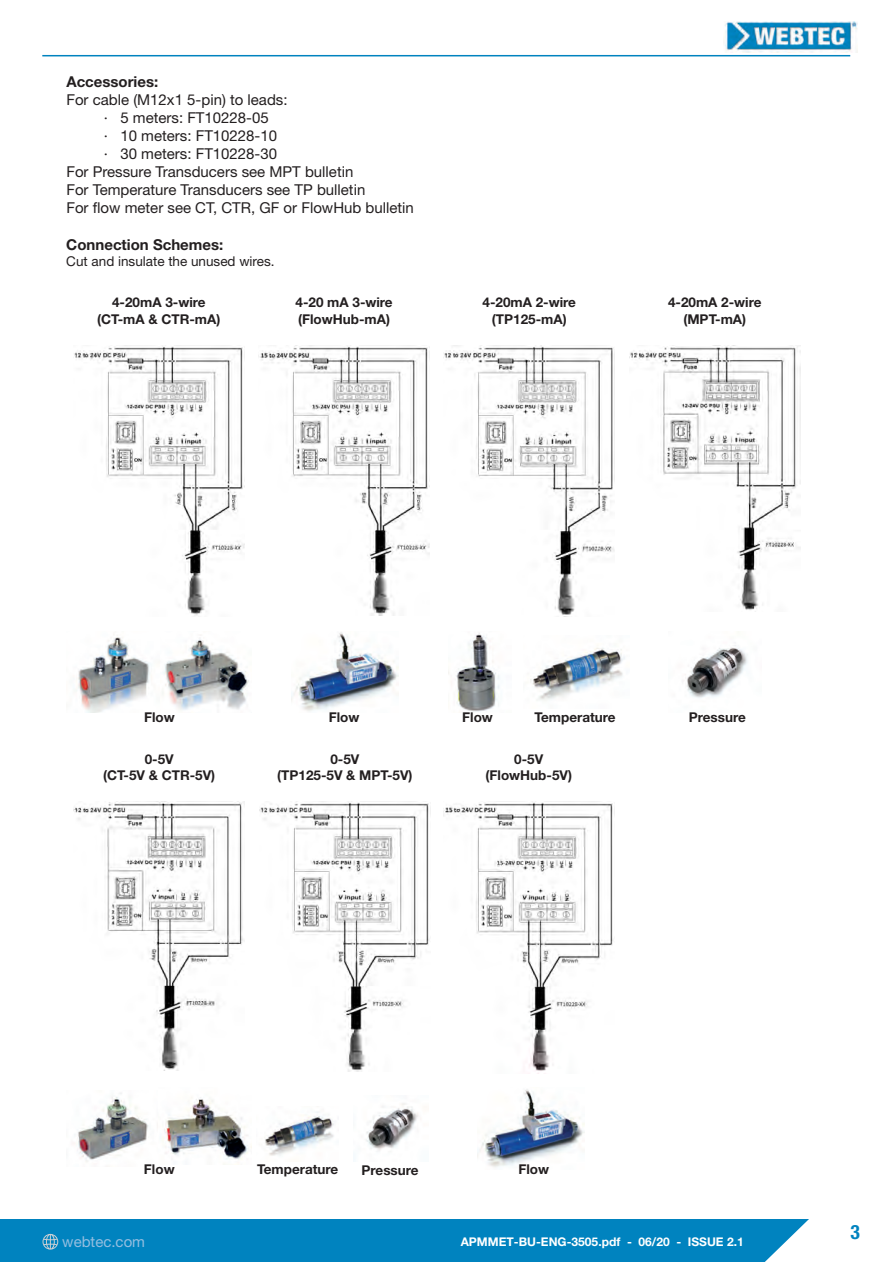
<style>
.page{position:relative;width:893px;height:1263px;background:#fff}
.page>*{position:absolute;margin:0;border:0;box-sizing:border-box;transform-origin:0 0}
.A_Head{font:700 condensed 19.8px "Helvetica Neue LT Std";color:#0083bf}
.t1{font:15px "Helvetica Neue LT Std";color:#231f20}
.t2{font:700 15px "Helvetica Neue LT Std";color:#231f20}
.t3{font:15px "Helvetica Neue LT Std";color:#94bee0}
.t4{font:700 13.5px "Helvetica Neue LT Std";color:#231f20}
.t5{font:13.5px "Helvetica Neue LT Std";color:#231f20}
.t6{font:700 12px "Helvetica Neue LT Std";color:#fff}
</style>
<div class="page">
<img style="left:74px;top:345px;width:171px;height:271px">
<img style="left:258px;top:345px;width:172px;height:271px">
<img style="left:444px;top:345px;width:171px;height:272px">
<img style="left:629px;top:345px;width:171px;height:267px">
<img style="left:76px;top:637px;width:173px;height:76px">
<img style="left:293px;top:632px;width:105px;height:79px">
<img style="left:530px;top:647px;width:95px;height:54px">
<img style="left:687px;top:645px;width:61px;height:53px">
<img style="left:74px;top:802px;width:171px;height:269px">
<img style="left:73px;top:1093px;width:76px;height:69px">
<img style="left:162px;top:1097px;width:90px;height:63px">
<img style="left:259px;top:802px;width:172px;height:270px">
<img style="left:443px;top:802px;width:170px;height:269px">
<img style="left:479px;top:1089px;width:105px;height:78px">
<img style="left:264px;top:1112px;width:70px;height:44px">
<img style="left:366px;top:1103px;width:53px;height:48px">
<img style="left:456px;top:633px;width:44px;height:79px">
<div style="left:0;top:1219px;width:893px;height:43px;background:#0083bf"></div>
<svg style="left:765px;top:1219px;width:128px;height:43px"></svg>
<svg style="left:43px;top:1234px;width:15px;height:15px"></svg>
<img style="left:724px;top:21px;width:133px;height:31px">
<hr style="left:42px;top:55px;width:808px;height:1px;background:#0083bf">
<p class="t2" style="left:66px;top:73px;width:93px">Accessories:</p>
<p class="t1" style="left:66px;top:91px;width:223px">For cable (M12x1 5-pin) to leads:</p>
<p class="t1" style="left:104px;top:109px;width:166px">· 5 meters: FT10228-05</p>
<p class="t1" style="left:104px;top:127px;width:175px">· 10 meters: FT10228-10</p>
<p class="t1" style="left:104px;top:145px;width:175px">· 30 meters: FT10228-30</p>
<p class="t1" style="left:66px;top:163px;width:288px">For Pressure Transducers see MPT bulletin</p>
<p class="t1" style="left:66px;top:181px;width:300px">For Temperature Transducers see TP bulletin</p>
<p class="t1" style="left:66px;top:199px;width:349px">For flow meter see CT, CTR, GF or FlowHub bulletin</p>
<p class="t2" style="left:66px;top:235px;width:158px">Connection Schemes:</p>
<p class="t5" style="left:66px;top:253px;width:210px">Cut and insulate the unused wires.</p>
<p class="t4" style="left:112px;top:294px;width:95px">4-20mA 3-wire</p>
<p class="t4" style="left:97px;top:310px;width:125px">(CT-mA &amp; CTR-mA)</p>
<p class="t4" style="left:295px;top:294px;width:99px">4-20 mA 3-wire</p>
<p class="t4" style="left:298px;top:310px;width:93px">(FlowHub-mA)</p>
<p class="t4" style="left:483px;top:294px;width:95px">4-20mA 2-wire</p>
<p class="t4" style="left:492px;top:310px;width:76px">(TP125-mA)</p>
<p class="t4" style="left:668px;top:294px;width:95px">4-20mA 2-wire</p>
<p class="t4" style="left:683px;top:310px;width:64px">(MPT-mA)</p>
<p class="t4" style="left:144px;top:709px;width:32px">Flow</p>
<p class="t4" style="left:329px;top:709px;width:32px">Flow</p>
<p class="t4" style="left:462px;top:709px;width:32px">Flow</p>
<p class="t4" style="left:534px;top:709px;width:83px">Temperature</p>
<p class="t4" style="left:689px;top:709px;width:59px">Pressure</p>
<p class="t4" style="left:145px;top:750px;width:31px">0-5V</p>
<p class="t4" style="left:103px;top:767px;width:114px">(CT-5V &amp; CTR-5V)</p>
<p class="t4" style="left:330px;top:750px;width:31px">0-5V</p>
<p class="t4" style="left:277px;top:767px;width:137px">(TP125-5V &amp; MPT-5V)</p>
<p class="t4" style="left:514px;top:750px;width:31px">0-5V</p>
<p class="t4" style="left:486px;top:767px;width:88px">(FlowHub-5V)</p>
<p class="t4" style="left:144px;top:1161px;width:32px">Flow</p>
<p class="t4" style="left:257px;top:1161px;width:83px">Temperature</p>
<p class="t4" style="left:362px;top:1161px;width:59px">Pressure</p>
<p class="t4" style="left:518px;top:1161px;width:32px">Flow</p>
<p class="t3" style="left:62px;top:1232px;width:84px">webtec.com</p>
<p class="t6" style="left:461px;top:1234px;width:284px">APMMET-BU-ENG-3505.pdf - 06/20 - ISSUE 2.1</p>
<p class="A_Head" style="left:850px;top:1220px;width:11px">3</p>
</div>
